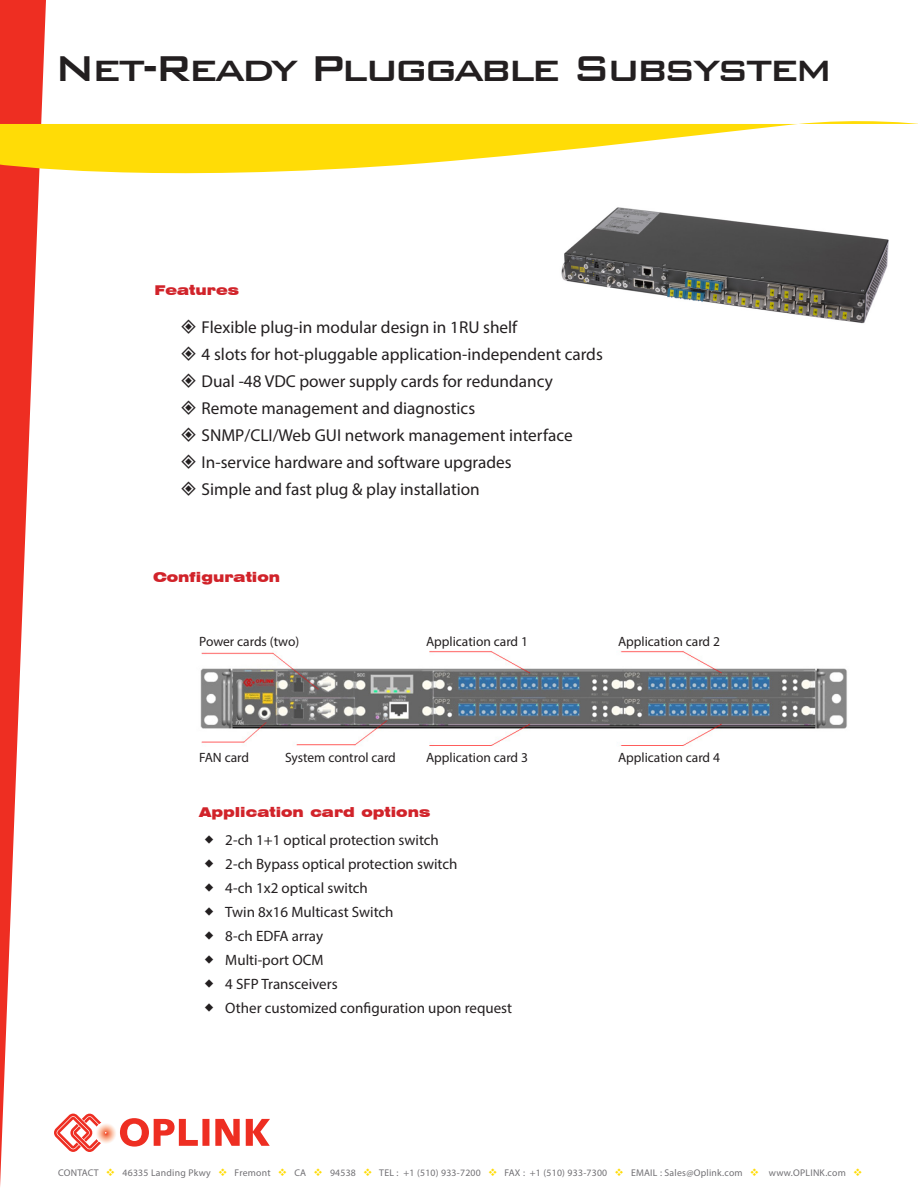
<style>
.page{position:relative;width:918px;height:1188px;background:#fff}
.page>*{position:absolute;margin:0;border:0;box-sizing:border-box;transform-origin:0 0}
.t1{font:500 48px "Bank Gothic BT";letter-spacing:-.075em;color:#231f20}
.feature{font:17.25px "Myriad Pro";color:#231f20}
.feature-2{font:15px "Myriad Pro";color:#231f20}
.t2{font:13.5px "Myriad Pro";color:#231f20}
.t3{font:900 expanded 13.5px "Swiss 721 BT";color:#d1232a}
.t4{font:9.75px "Myriad Pro";letter-spacing:.025em;color:#717074}
.s1{color:#ffdc06}
</style>
<div class="page">
<svg style="left:0;top:0;width:46px;height:1187px"></svg>
<svg style="left:0;top:117px;width:918px;height:68px"></svg>
<svg style="left:95px;top:1122px;width:22px;height:22px"></svg>
<svg style="left:54px;top:1114px;width:53px;height:38px"></svg>
<svg style="left:120px;top:1118px;width:78px;height:29px"></svg>
<div style="left:202px;top:1119px;width:7px;height:27px;background:#ee2e22"></div>
<svg style="left:215px;top:1119px;width:25px;height:27px"></svg>
<svg style="left:246px;top:1119px;width:24px;height:27px"></svg>
<img style="left:561px;top:207px;width:328px;height:117px">
<img style="left:200px;top:651px;width:647px;height:95px">
<p class="t1" style="left:54px;top:43px;width:780px">Net-Ready Pluggable Subsystem</p>
<p class="t3" style="left:154px;top:282px;width:86px">Features</p>
<p class="feature" style="left:202px;top:316px;width:317px">Flexible plug-in modular design in 1RU shelf</p>
<p class="feature" style="left:202px;top:343px;width:403px">4 slots for hot-pluggable application-independent cards</p>
<p class="feature" style="left:202px;top:370px;width:353px">Dual -48 VDC power supply cards for redundancy</p>
<p class="feature" style="left:202px;top:397px;width:275px">Remote management and diagnostics</p>
<p class="feature" style="left:202px;top:424px;width:373px">SNMP/CLI/Web GUI network management interface</p>
<p class="feature" style="left:202px;top:451px;width:312px">In-service hardware and software upgrades</p>
<p class="feature" style="left:202px;top:478px;width:280px">Simple and fast plug &amp; play installation</p>
<p class="t3" style="left:153px;top:569px;width:129px">Configuration</p>
<p class="t2" style="left:199px;top:633px;width:102px">Power cards (two)</p>
<p class="t2" style="left:426px;top:633px;width:104px">Application card 1</p>
<p class="t2" style="left:199px;top:749px;width:51px">FAN card</p>
<p class="t2" style="left:285px;top:749px;width:112px">System control card</p>
<p class="t2" style="left:426px;top:749px;width:104px">Application card 3</p>
<p class="t3" style="left:199px;top:804px;width:233px">Application card options</p>
<p class="feature-2" style="left:225px;top:830px;width:215px">2-ch 1+1 optical protection switch</p>
<p class="feature-2" style="left:225px;top:854px;width:234px">2-ch Bypass optical protection switch</p>
<p class="feature-2" style="left:225px;top:878px;width:144px">4-ch 1x2 optical switch</p>
<p class="feature-2" style="left:225px;top:902px;width:170px">Twin 8x16 Multicast Switch</p>
<p class="feature-2" style="left:225px;top:926px;width:99px">8-ch EDFA array</p>
<p class="feature-2" style="left:225px;top:950px;width:100px">Multi-port OCM</p>
<p class="feature-2" style="left:225px;top:974px;width:114px">4 SFP Transceivers</p>
<p class="feature-2" style="left:225px;top:998px;width:288px">Other customized configuration upon request</p>
<p class="t2" style="left:618px;top:633px;width:104px">Application card 2</p>
<p class="t2" style="left:618px;top:749px;width:104px">Application card 4</p>
<p class="t4" style="left:58px;top:1167px;width:806px">CONTACT <span class="s1">❖</span> 46335 Landing Pkwy <span class="s1">❖</span> Fremont <span class="s1">❖</span> CA <span class="s1">❖</span> 94538 <span class="s1">❖</span> TEL : +1 (510) 933-7200 <span class="s1">❖</span> FAX : +1 (510) 933-7300 <span class="s1">❖</span> EMAIL : Sales@Oplink.com <span class="s1">❖</span> www.OPLINK.com <span class="s1">❖</span></p>
</div>
